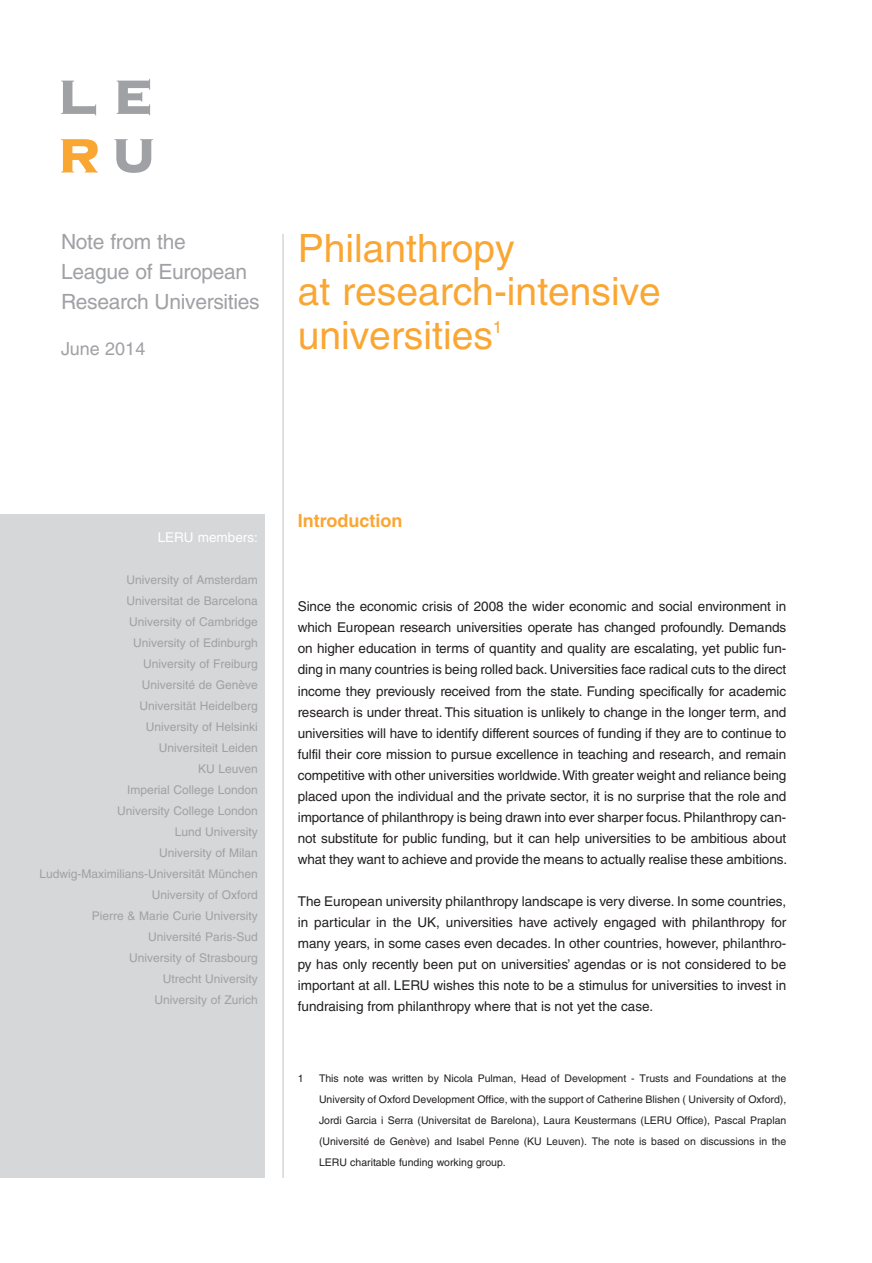
<style>
.page{position:relative;width:872px;height:1263px;background:#fff}
.page>*{position:absolute;margin:0;border:0;box-sizing:border-box;transform-origin:0 0}
.T1{font:39px "Helvetica LT Std";color:#faa633}
.t1{font:21px/30px "Helvetica LT Std";letter-spacing:-.015em;color:#a0a1a5}
.Titel_12_14_bold__20{font:700 18px "Helvetica LT Std";color:#faa633}
.t2{font:18px "Helvetica LT Std";color:#a0a1a5}
.T1-2{font:16.8px "Helvetica LT Std";color:#faa633}
.Brood_2013{font:13.5px/21px "Helvetica LT Std";letter-spacing:-.005em;color:#231f20;text-align:justify}
.brood{font:13.5px "Helvetica LT Std";color:#fff}
.brood-2{font:12px "Helvetica LT Std";color:#a0a1a5}
.Noten_2013{font:10.5px/21px "Helvetica LT Std";color:#231f20;text-align:justify}
</style>
<div class="page">
<div style="left:0;top:514px;width:265px;height:664px;background:#d6d7d9"></div>
<svg style="left:61px;top:81px;width:35px;height:35px"></svg>
<svg style="left:117px;top:79px;width:33px;height:36px"></svg>
<svg style="left:61px;top:139px;width:37px;height:33px"></svg>
<svg style="left:115px;top:139px;width:38px;height:34px"></svg>
<hr style="left:282px;top:234px;width:2px;height:944px;background:#d6d7d9">
<p class="t1" style="left:61px;top:227px;width:126px">Note from the</p>
<p class="t1" style="left:61px;top:257px;width:200px">League of European<br>Research Universities</p>
<p class="t2" style="left:61px;top:339px;width:86px">June 2014</p>
<p class="T1" style="left:298px;top:226px;width:218px">Philanthropy</p>
<p class="T1" style="left:298px;top:269px;width:365px">at research-intensive</p>
<p class="T1" style="left:298px;top:313px;width:197px">universities</p>
<p class="T1-2" style="left:493px;top:317px;width:11px">1</p>
<p class="brood" style="left:158px;top:530px;width:102px">LERU members:</p>
<p class="brood-2" style="left:126px;top:573px;width:133px">University of Amsterdam</p>
<p class="brood-2" style="left:126px;top:594px;width:133px">Universitat de Barcelona</p>
<p class="brood-2" style="left:129px;top:615px;width:130px">University of Cambridge</p>
<p class="brood-2" style="left:133px;top:636px;width:126px">University of Edinburgh</p>
<p class="brood-2" style="left:143px;top:657px;width:116px">University of Freiburg</p>
<p class="brood-2" style="left:142px;top:678px;width:118px">Université de Genève</p>
<p class="brood-2" style="left:139px;top:699px;width:120px">Universität Heidelberg</p>
<p class="brood-2" style="left:146px;top:720px;width:114px">University of Helsinki</p>
<p class="brood-2" style="left:159px;top:741px;width:101px">Universiteit Leiden</p>
<p class="brood-2" style="left:198px;top:762px;width:61px">KU Leuven</p>
<p class="brood-2" style="left:127px;top:783px;width:132px">Imperial College London</p>
<p class="brood-2" style="left:117px;top:804px;width:142px">University College London</p>
<p class="brood-2" style="left:175px;top:825px;width:85px">Lund University</p>
<p class="brood-2" style="left:159px;top:846px;width:100px">University of Milan</p>
<p class="brood-2" style="left:39px;top:867px;width:220px">Ludwig-Maximilians-Universität München</p>
<p class="brood-2" style="left:152px;top:888px;width:108px">University of Oxford</p>
<p class="brood-2" style="left:92px;top:909px;width:168px">Pierre &amp; Marie Curie University</p>
<p class="brood-2" style="left:148px;top:930px;width:111px">Université Paris-Sud</p>
<p class="brood-2" style="left:129px;top:951px;width:130px">University of Strasbourg</p>
<p class="brood-2" style="left:163px;top:972px;width:97px">Utrecht University</p>
<p class="brood-2" style="left:154px;top:993px;width:105px">University of Zurich</p>
<p class="Titel_12_14_bold__20" style="left:298px;top:510px;width:106px">Introduction</p>
<p class="Brood_2013" style="left:298px;top:596px;width:491px">Since the economic crisis of 2008 the wider economic and social environment in which European research universities operate has changed profoundly. Demands on higher education in terms of quantity and quality are escalating, yet public fun&shy;ding in many countries is being rolled back. Universities face radical cuts to the direct income they previously received from the state. Funding specifically for academic research is under threat. This situation is unlikely to change in the longer term, and universities will have to identify different sources of funding if they are to continue to fulfil their core mission to pursue excellence in teaching and research, and remain competitive with other universities worldwide. With greater weight and reliance being placed upon the individual and the private sector, it is no surprise that the role and importance of philanthropy is being drawn into ever sharper focus. Philanthropy can&shy;not substitute for public funding, but it can help universities to be ambitious about what they want to achieve and provide the means to actually realise these ambitions.</p>
<p class="Brood_2013" style="left:298px;top:890px;width:490px">The European university philanthropy landscape is very diverse. In some countries, in particular in the UK, universities have actively engaged with philanthropy for many years, in some cases even decades. In other countries, however, philanthro&shy;py has only recently been put on universities’ agendas or is not considered to be important at all. LERU wishes this note to be a stimulus for universities to invest in fundraising from philanthropy where that is not yet the case.</p>
<p class="Noten_2013" style="left:298px;top:1068px;width:7px">1</p>
<p class="Noten_2013" style="left:319px;top:1068px;width:469px">This note was written by Nicola Pulman, Head of Development - Trusts and Foundations at the University of Oxford Development Office, with the support of Catherine Blishen ( University of Oxford), Jordi Garcia i Serra (Universitat de Barelona), Laura Keustermans (LERU Office), Pascal Praplan (Université de Genève) and Isabel Penne (KU Leuven). The note is based on discussions in the LERU charitable funding working group.</p>
</div>
